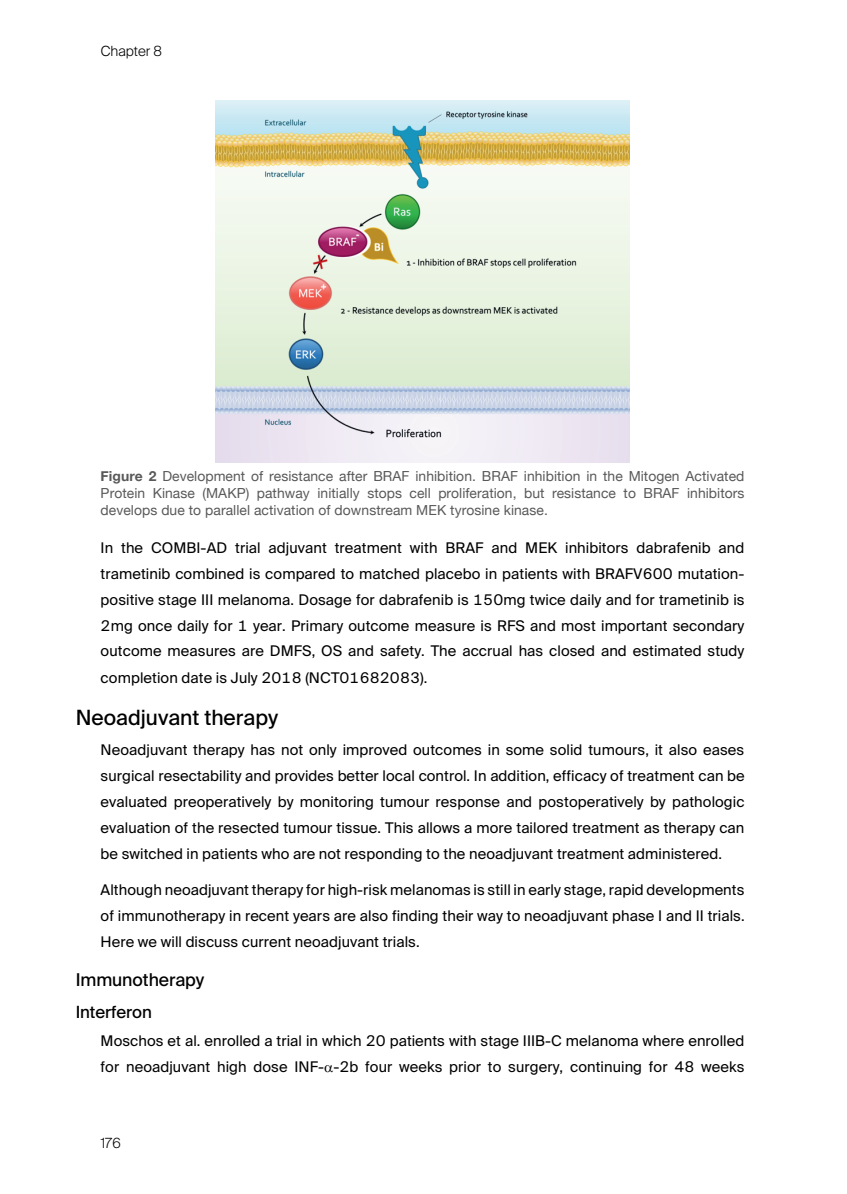
<style>
.page{position:relative;width:847px;height:1194px;background:#fff}
.page>*{position:absolute;margin:0;border:0;box-sizing:border-box;transform-origin:0 0}
.t1{font:21px "Suisse Intl";color:#000}
.t2{font:17.68px "Suisse Intl";letter-spacing:-.005em;color:#000}
.t3{font:16.8px "Suisse Intl";letter-spacing:-.005em;color:#000}
.t4{font:14.7px/25.9px "Suisse Intl";letter-spacing:.005em;color:#000;text-align:justify}
.t5{font:300 14px "Suisse Intl";color:#000}
.t6{font:13.83px/16.8px "Helvetica Neue";letter-spacing:.005em;color:#595959;text-align:justify}
.t7{font:300 12.95px "Suisse Intl";color:#000}
.s1{font-weight:700}
</style>
<div class="page">
<img style="left:215px;top:101px;width:414px;height:361px">
<p class="t5" style="left:101px;top:43px;width:63px">Chapter 8</p>
<p class="t6" style="left:101px;top:469px;width:645px"><span class="s1">Figure 2</span> Development of resistance after BRAF inhibition. BRAF inhibition in the Mitogen Activated Protein Kinase (MAKP) pathway initially stops cell proliferation, but resistance to BRAF inhibitors develops due to parallel activation of downstream MEK tyrosine kinase.</p>
<p class="t4" style="left:101px;top:535px;width:645px">In the COMBI-AD trial adjuvant treatment with BRAF and MEK inhibitors dabrafenib and trametinib combined is compared to matched placebo in patients with BRAFV600 mutation&shy;positive stage III melanoma. Dosage for dabrafenib is 150mg twice daily and for trametinib is 2mg once daily for 1 year. Primary outcome measure is RFS and most important secondary outcome measures are DMFS, OS and safety. The accrual has closed and estimated study completion date is July 2018 (NCT01682083).</p>
<h1 class="t1" style="left:76px;top:705px;width:204px">Neoadjuvant therapy</h1>
<p class="t4" style="left:101px;top:737px;width:645px">Neoadjuvant therapy has not only improved outcomes in some solid tumours, it also eases surgical resectability and provides better local control. In addition, efficacy of treatment can be evaluated preoperatively by monitoring tumour response and postoperatively by pathologic evaluation of the resected tumour tissue. This allows a more tailored treatment as therapy can be switched in patients who are not responding to the neoadjuvant treatment administered.</p>
<p class="t4" style="left:101px;top:877px;width:645px">Although neoadjuvant therapy for high-risk melanomas is still in early stage, rapid developments of immunotherapy in recent years are also finding their way to neoadjuvant phase I and II trials.<br>Here we will discuss current neoadjuvant trials.</p>
<p class="t2" style="left:76px;top:969px;width:130px">Immunotherapy</p>
<p class="t3" style="left:76px;top:1002px;width:78px">Interferon</p>
<p class="t4" style="left:101px;top:1027px;width:645px;line-height:26.4px">Moschos et al. enrolled a trial in which 20 patients with stage IIIB-C melanoma where enrolled for neoadjuvant high dose INF- -2b four weeks prior to surgery, continuing for 48 weeks</p>
<p class="t7" style="left:101px;top:1129px;width:28px">176</p>
<p class="t5" style="left:101px;top:1135px;width:21px">176</p>
</div>
